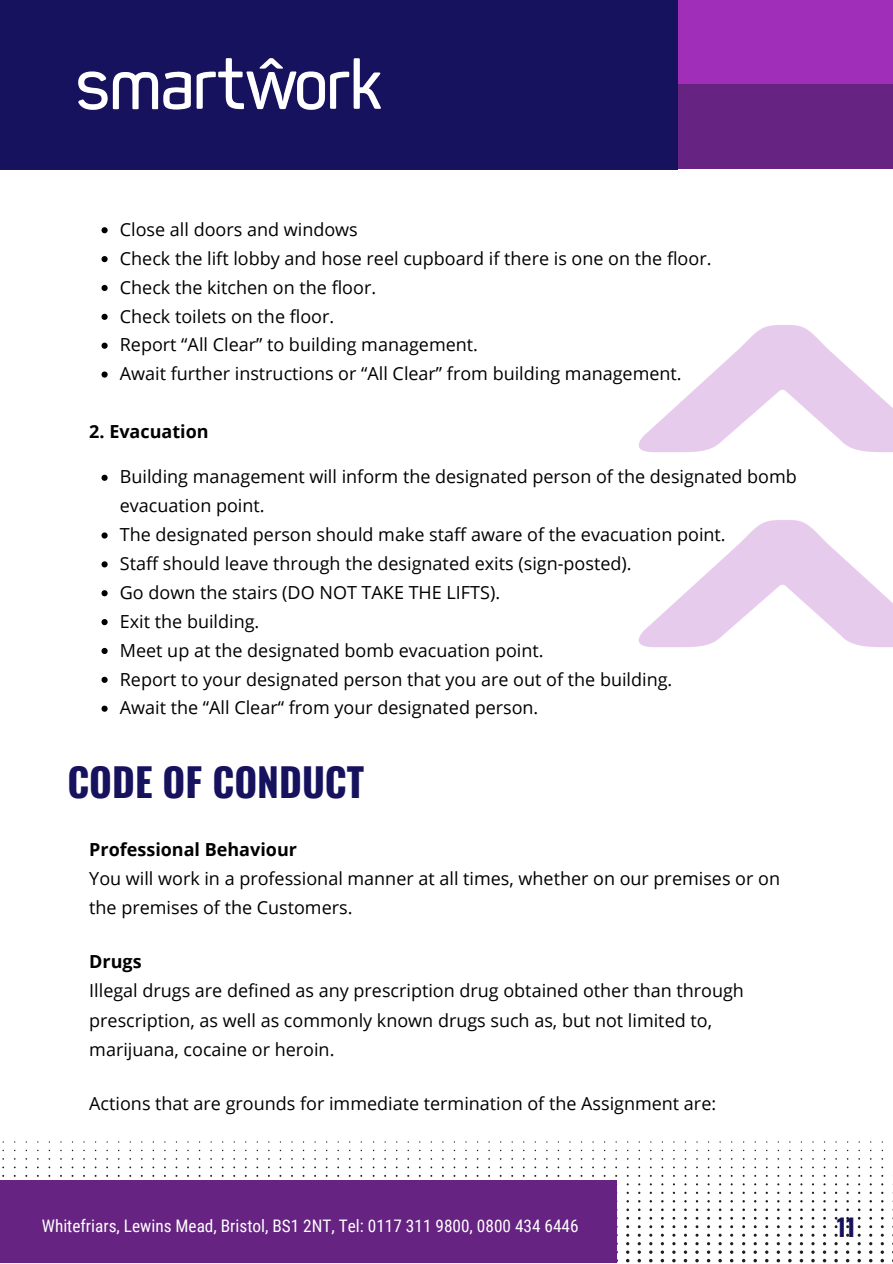
<style>
.page{position:relative;width:893px;height:1264px;background:#fff}
.page>*{position:absolute;margin:0;border:0;box-sizing:border-box;transform-origin:0 0}
.t1{font:700 39px "Oswald";color:#17125e}
.t2{font:700 24px "Oswald";color:#17125e}
.t3{font:18px/28.8px "Open Sans";color:#000}
.t4{font:700 18px "Open Sans";color:#000}
.t5{font:17.25px "Roboto Condensed";color:#fff}
</style>
<div class="page">
<svg style="left:730px;top:1225px;width:3px;height:37px"></svg>
<svg style="left:718px;top:1225px;width:3px;height:37px"></svg>
<svg style="left:706px;top:1225px;width:4px;height:37px"></svg>
<svg style="left:695px;top:1225px;width:3px;height:37px"></svg>
<svg style="left:683px;top:1225px;width:4px;height:37px"></svg>
<svg style="left:672px;top:1225px;width:3px;height:37px"></svg>
<svg style="left:660px;top:1225px;width:4px;height:37px"></svg>
<svg style="left:649px;top:1225px;width:3px;height:37px"></svg>
<svg style="left:637px;top:1225px;width:4px;height:37px"></svg>
<svg style="left:626px;top:1225px;width:3px;height:37px"></svg>
<svg style="left:616px;top:1225px;width:2px;height:37px"></svg>
<svg style="left:892px;top:1225px;width:1px;height:37px"></svg>
<svg style="left:880px;top:1225px;width:4px;height:37px"></svg>
<svg style="left:869px;top:1225px;width:3px;height:37px"></svg>
<svg style="left:857px;top:1225px;width:3px;height:37px"></svg>
<svg style="left:845px;top:1225px;width:4px;height:37px"></svg>
<svg style="left:834px;top:1225px;width:3px;height:37px"></svg>
<svg style="left:822px;top:1225px;width:4px;height:37px"></svg>
<svg style="left:811px;top:1225px;width:3px;height:37px"></svg>
<svg style="left:799px;top:1225px;width:4px;height:37px"></svg>
<svg style="left:788px;top:1225px;width:3px;height:37px"></svg>
<svg style="left:776px;top:1225px;width:4px;height:37px"></svg>
<svg style="left:765px;top:1225px;width:3px;height:37px"></svg>
<svg style="left:753px;top:1225px;width:4px;height:37px"></svg>
<svg style="left:742px;top:1225px;width:3px;height:37px"></svg>
<div style="left:0;top:1180px;width:616px;height:82px;background:#662382"></div>
<div style="left:0;top:0;width:677px;height:169px;background:#17125e"></div>
<div style="left:677px;top:1px;width:215px;height:83px;background:#a02eb8"></div>
<div style="left:677px;top:84px;width:215px;height:85px;background:#662382"></div>
<img style="left:79px;top:59px;width:301px;height:50px">
<img style="left:638px;top:325px;width:254px;height:124px">
<img style="left:638px;top:449px;width:254px;height:198px">
<svg style="left:101px;top:227px;width:7px;height:6px"></svg>
<svg style="left:101px;top:256px;width:7px;height:6px"></svg>
<svg style="left:101px;top:285px;width:7px;height:6px"></svg>
<svg style="left:101px;top:314px;width:7px;height:6px"></svg>
<svg style="left:101px;top:342px;width:7px;height:7px"></svg>
<svg style="left:101px;top:371px;width:7px;height:6px"></svg>
<svg style="left:101px;top:474px;width:7px;height:7px"></svg>
<svg style="left:101px;top:532px;width:7px;height:6px"></svg>
<svg style="left:101px;top:561px;width:7px;height:6px"></svg>
<svg style="left:101px;top:590px;width:7px;height:6px"></svg>
<svg style="left:101px;top:619px;width:7px;height:6px"></svg>
<svg style="left:101px;top:648px;width:7px;height:6px"></svg>
<svg style="left:101px;top:676px;width:7px;height:7px"></svg>
<svg style="left:101px;top:705px;width:7px;height:6px"></svg>
<p class="t3" style="left:120px;top:214px;width:593px">Close all doors and windows<br>Check the lift lobby and hose reel cupboard if there is one on the floor.<br>Check the kitchen on the floor.<br>Check toilets on the floor.<br>Report “All Clear” to building management.<br>Await further instructions or “All Clear” from building management.</p>
<p class="t4" style="left:89px;top:419px;width:121px">2. Evacuation</p>
<p class="t3" style="left:120px;top:462px;width:678px">Building management will inform the designated person of the designated bomb evacuation point.<br>The designated person should make staff aware of the evacuation point.<br>Staff should leave through the designated exits (sign-posted).<br>Go down the stairs (DO NOT TAKE THE LIFTS).<br>Exit the building.<br>Meet up at the designated bomb evacuation point.<br>Report to your designated person that you are out of the building.<br>Await the “All Clear“ from your designated person.</p>
<h1 class="t1" style="left:67px;top:751px;width:298px">CODE OF CONDUCT</h1>
<p class="t4" style="left:89px;top:836px;width:209px">Professional Behaviour</p>
<p class="t3" style="left:89px;top:863px;width:692px;line-height:29.2px">You will work in a professional manner at all times, whether on our premises or on the premises of the Customers.</p>
<p class="t4" style="left:89px;top:948px;width:54px">Drugs</p>
<p class="t3" style="left:89px;top:975px;width:656px;line-height:29.2px">Illegal drugs are defined as any prescription drug obtained other than through prescription, as well as commonly known drugs such as, but not limited to, marijuana, cocaine or heroin.</p>
<p class="t3" style="left:89px;top:1088px;width:628px">Actions that are grounds for immediate termination of the Assignment are:</p>
<p class="t5" style="left:42px;top:1215px;width:538px">Whitefriars, Lewins Mead, Bristol, BS1 2NT, Tel: 0117 311 9800, 0800 434 6446</p>
<h2 class="t2" style="left:836px;top:1207px;width:20px">11</h2>
</div>
